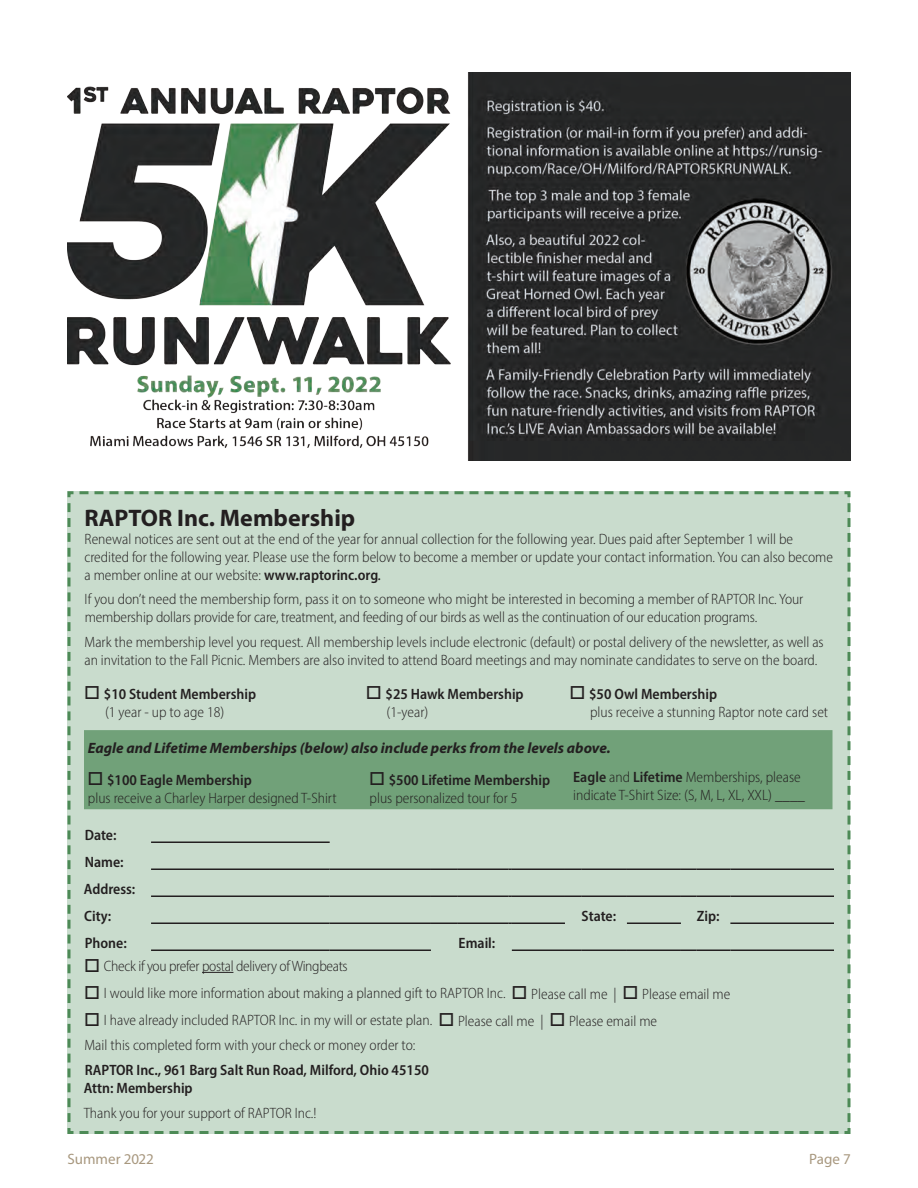
<style>
.page{position:relative;width:918px;height:1188px;background:#fff}
.page>*{position:absolute;margin:0;border:0;box-sizing:border-box;transform-origin:0 0}
.t1{font:700 24px "Myriad Pro";color:#231f20}
.t2{font:300 semi-condensed 15px/18px "Myriad Pro";color:#231f20}
.t3{font:600 semi-condensed 15px/18px "Myriad Pro";color:#231f20}
.t4{font:italic 700 15px "Myriad Pro";color:#231f20}
.t5{font:300 semi-condensed 15px "Myriad Pro";letter-spacing:-.02em;color:#231f20}
.t6{font:15px "Myriad Pro";color:#a8987f}
.s1{font-weight:600}
.s2{font-weight:400;font-style:italic;font-stretch:normal}
.s3{font-weight:300}
</style>
<div class="page">
<svg style="left:67px;top:491px;width:784px;height:643px;background:#bcd2c0"></svg>
<img style="left:68px;top:72px;width:783px;height:389px">
<h1 class="t1" style="left:84px;top:502px;width:272px">RAPTOR Inc. Membership</h1>
<p class="t2" style="left:84px;top:530px;width:750px">Renewal notices are sent out at the end of the year for annual collection for the following year. Dues paid after September 1 will be credited for the following year. Please use the form below to become a member or update your contact information. You can also become a member online at our website: <span class="s1">www.raptorinc.org</span><span class="s2">.</span></p>
<p class="t2" style="left:85px;top:590px;width:720px">If you don’t need the membership form, pass it on to someone who might be interested in becoming a member of RAPTOR Inc. Your membership dollars provide for care, treatment, and feeding of our birds as well as the continuation of our education programs.</p>
<p class="t2" style="left:84px;top:633px;width:741px">Mark the membership level you request. All membership levels include electronic (default) or postal delivery of the newsletter, as well as an invitation to the Fall Picnic. Members are also invited to attend Board meetings and may nominate candidates to serve on the board.</p>
<p class="t3" style="left:105px;top:684px;width:153px;text-indent:-21px">□ $10 Student Membership <span class="s3">(1 year - up to age 18)</span></p>
<p class="t3" style="left:387px;top:684px;width:139px;text-indent:-21px">□ $25 Hawk Membership <span class="s3">(1-year)</span></p>
<p class="t2" style="left:590px;top:685px;width:240px;text-indent:-21px">□ <span class="s1">$50 Owl Membership<br></span>plus receive a stunning Raptor note card set</p>
<p class="t4" style="left:88px;top:738px;width:525px">Eagle and Lifetime Memberships (below) also include perks from the levels above.</p>
<p class="t2" style="left:88px;top:770px;width:251px">□ <span class="s1">$100 Eagle Membership<br></span>plus receive a Charley Harper designed T-Shirt</p>
<p class="t2" style="left:369px;top:770px;width:183px">□ <span class="s1">$500 Lifetime Membership </span>plus personalized tour for 5</p>
<p class="t2" style="left:573px;top:768px;width:233px"><span class="s1">Eagle</span> and <span class="s1">Lifetime</span> Memberships, please indicate T-Shirt Size: (S, M, L, XL, XXL) ____</p>
<p class="t3" style="left:84px;top:821px;width:53px;line-height:27px">Date:<br>Name:<br>Address:<br>City:</p>
<p class="t3" style="left:582px;top:907px;width:36px">State:</p>
<p class="t3" style="left:697px;top:907px;width:24px">Zip:</p>
<p class="t3" style="left:85px;top:934px;width:44px">Phone:</p>
<p class="t3" style="left:459px;top:934px;width:38px">Email:</p>
<p class="t5" style="left:84px;top:957px;width:265px">□ Check if you prefer postal delivery of Wingbeats</p>
<p class="t2" style="left:84px;top:984px;width:648px">□ I would like more information about making a planned gift to RAPTOR Inc. □ Please call me | □ Please email me</p>
<p class="t2" style="left:84px;top:1007px;width:574px;line-height:25.2px">□ I have already included RAPTOR Inc. in my will or estate plan. □ Please call me | □ Please email me<br>Mail this completed form with your check or money order to:</p>
<p class="t3" style="left:84px;top:1060px;width:347px">RAPTOR Inc., 961 Barg Salt Run Road, Milford, Ohio 45150<br>Attn: Membership</p>
<p class="t2" style="left:84px;top:1103px;width:234px">Thank you for your support of RAPTOR Inc.!</p>
<p class="t6" style="left:68px;top:1150px;width:88px">Summer 2022</p>
<p class="t6" style="left:809px;top:1150px;width:43px">Page 7</p>
</div>
